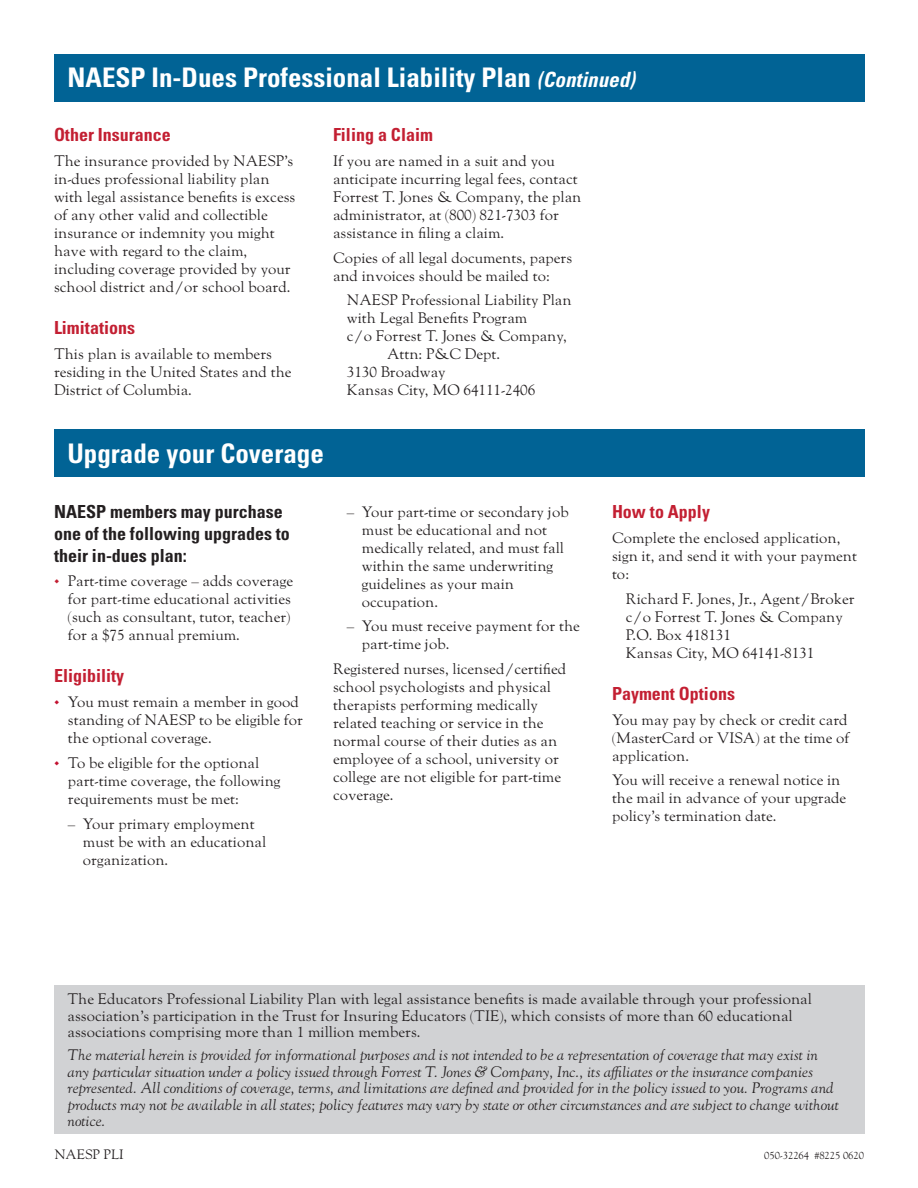
<style>
.page{position:relative;width:918px;height:1188px;background:#fff}
.page>*{position:absolute;margin:0;border:0;box-sizing:border-box;transform-origin:0 0}
.t1{font:700 condensed 27px "Univers LT Pro";color:#fff}
.t2{font:700 condensed 18px "Univers LT Pro";color:#c31f32}
.t3{font:700 condensed 18px/21.6px "Univers LT Pro";color:#231f20}
.t4{font:15px/18px "LTC Goudy Oldstyle Pro";color:#231f20}
.t5{font:italic 15px/16.5px "LTC Goudy Oldstyle Pro";color:#231f20}
.t6{font:13.5px "LTC Goudy Oldstyle Pro";color:#231f20}
.t7{font:10.5px "LTC Goudy Oldstyle Pro";color:#231f20}
.s1{font-style:italic;font-size:21px}
.s2{color:#c31f32}
.s3{color:#c3102f}
</style>
<div class="page">
<div style="left:54px;top:54px;width:810px;height:47px;background:#016395"></div>
<div style="left:54px;top:986px;width:810px;height:148px;background:#d1d2d4"></div>
<div style="left:54px;top:430px;width:810px;height:47px;background:#016395"></div>
<h1 class="t1" style="left:68px;top:66px;width:569px">NAESP In-Dues Professional Liability Plan <span class="s1">(Continued)</span></h1>
<p class="t2" style="left:54px;top:127px;width:118px">Other Insurance</p>
<p class="t4" style="left:54px;top:152px;width:243px">The insurance provided by NAESP’s in-dues professional liability plan with legal assistance benefits is excess of any other valid and collectible insurance or indemnity you might have with regard to the claim, including coverage provided by your school district and/or school board.</p>
<p class="t2" style="left:54px;top:320px;width:82px">Limitations</p>
<p class="t4" style="left:54px;top:344px;width:239px">This plan is available to members residing in the United States and the<br>District of Columbia.</p>
<p class="t2" style="left:333px;top:127px;width:102px">Filing a Claim</p>
<p class="t4" style="left:333px;top:152px;width:250px">If you are named in a suit and you anticipate incurring legal fees, contact Forrest T. Jones &amp; Company, the plan administrator, at (800) 821-7303 for assistance in filing a claim.</p>
<p class="t4" style="left:333px;top:249px;width:241px">Copies of all legal documents, papers and invoices should be mailed to:</p>
<p class="t4" style="left:347px;top:291px;width:226px">NAESP Professional Liability Plan</p>
<p class="t4" style="left:347px;top:309px;width:182px">with Legal Benefits Program</p>
<p class="t4" style="left:347px;top:327px;width:221px">c/o Forrest T. Jones &amp; Company,</p>
<p class="t4" style="left:387px;top:345px;width:115px">Attn: P&amp;C Dept.</p>
<p class="t4" style="left:347px;top:363px;width:100px">3130 Broadway</p>
<p class="t4" style="left:347px;top:381px;width:190px">Kansas City, MO 64111-2406</p>
<h1 class="t1" style="left:68px;top:442px;width:258px">Upgrade your Coverage</h1>
<p class="t3" style="left:54px;top:502px;width:237px">NAESP members may purchase one of the following upgrades to their in-dues plan:</p>
<p class="t4" style="left:68px;top:572px;width:227px;text-indent:-14px"><span class="s2">•</span> Part-time coverage – adds coverage for part-time educational activities (such as consultant, tutor, teacher) for a $75 annual premium.</p>
<p class="t2" style="left:54px;top:668px;width:72px">Eligibility</p>
<p class="t4" style="left:68px;top:693px;width:237px;text-indent:-14px"><span class="s3">•</span> You must remain a member in good standing of NAESP to be eligible for the optional coverage.</p>
<p class="t4" style="left:68px;top:754px;width:214px;text-indent:-14px"><span class="s3">•</span> To be eligible for the optional part-time coverage, the following requirements must be met:</p>
<p class="t4" style="left:83px;top:814px;width:185px;text-indent:-15px">– Your primary employment must be with an educational organization.</p>
<p class="t4" style="left:362px;top:502px;width:208px;text-indent:-15px">– Your part-time or secondary job must be educational and not medically related, and must fall within the same underwriting guidelines as your main occupation.</p>
<p class="t4" style="left:362px;top:617px;width:220px;text-indent:-15px">– You must receive payment for the part-time job.</p>
<p class="t4" style="left:333px;top:660px;width:235px">Registered nurses, licensed/certified school psychologists and physical therapists performing medically related teaching or service in the normal course of their duties as an employee of a school, university or college are not eligible for part-time coverage.</p>
<p class="t2" style="left:612px;top:505px;width:99px">How to Apply</p>
<p class="t4" style="left:612px;top:529px;width:247px">Complete the enclosed application, sign it, and send it with your payment to:</p>
<p class="t4" style="left:626px;top:590px;width:230px">Richard F. Jones, Jr., Agent/Broker c/o Forrest T. Jones &amp; Company<br>P.O. Box 418131<br>Kansas City, MO 64141-8131</p>
<p class="t2" style="left:612px;top:686px;width:124px">Payment Options</p>
<p class="t4" style="left:612px;top:710px;width:239px">You may pay by check or credit card (MasterCard or VISA) at the time of application.</p>
<p class="t4" style="left:612px;top:771px;width:236px">You will receive a renewal notice in the mail in advance of your upgrade policy’s termination date.</p>
<p class="t4" style="left:68px;top:991px;width:746px;line-height:16.5px">The Educators Professional Liability Plan with legal assistance benefits is made available through your professional association’s participation in the Trust for Insuring Educators (TIE), which consists of more than 60 educational associations comprising more than 1 million members.</p>
<p class="t5" style="left:68px;top:1047px;width:773px">The material herein is provided for informational purposes and is not intended to be a representation of coverage that may exist in any particular situation under a policy issued through Forrest T. Jones &amp; Company, Inc., its affiliates or the insurance companies represented. All conditions of coverage, terms, and limitations are defined and provided for in the policy issued to you. Programs and products may not be available in all states; policy features may vary by state or other circumstances and are subject to change without notice.</p>
<p class="t6" style="left:54px;top:1146px;width:71px">NAESP PLI</p>
<p class="t7" style="left:764px;top:1149px;width:101px">050-32264 #8225 0620</p>
</div>
